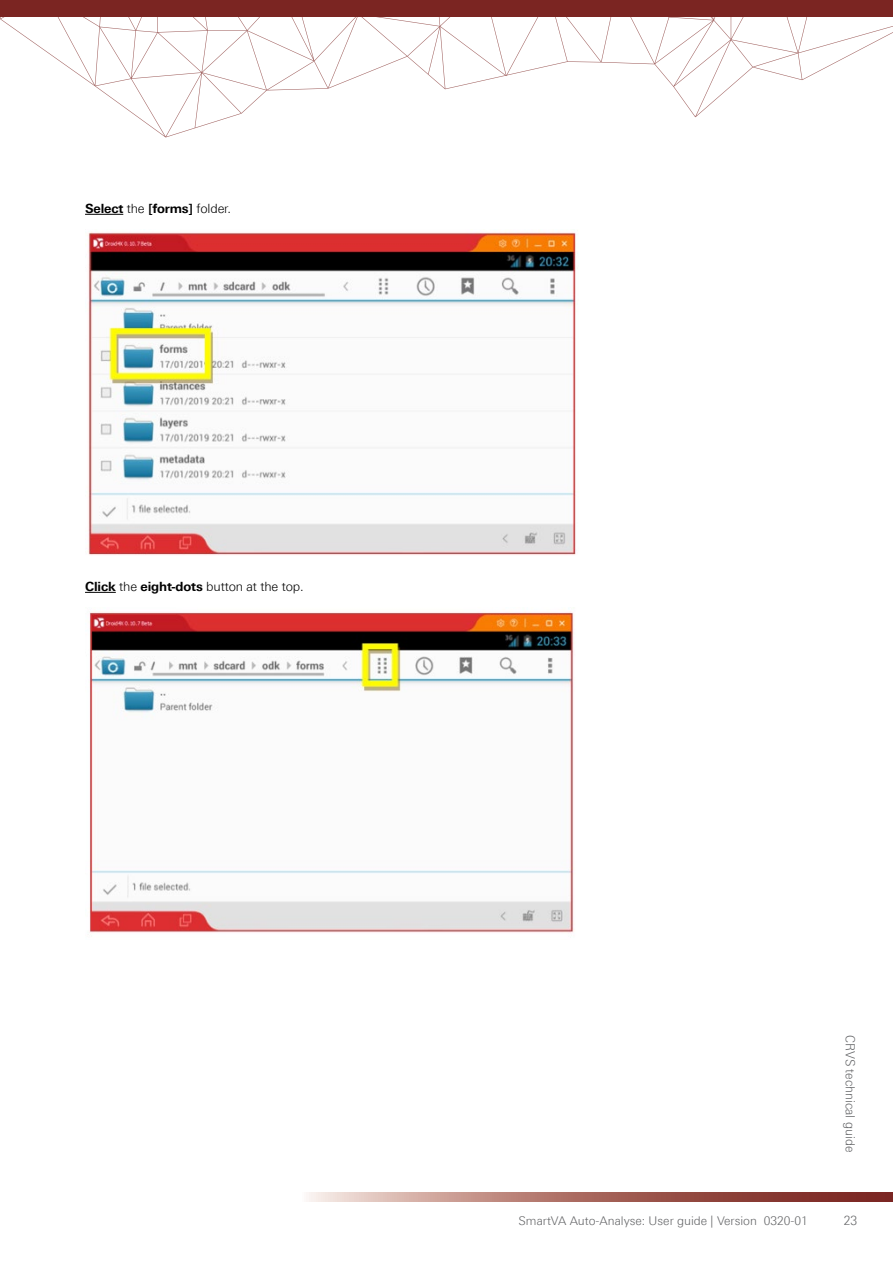
<style>
.page{position:relative;width:893px;height:1263px;background:#fff}
.page>*{position:absolute;margin:0;border:0;box-sizing:border-box;transform-origin:0 0}
.t1{font:300 12.75px "Linotype Univers 330";letter-spacing:-.01em;color:#000}
.t2{font:700 12.75px "Linotype Univers 630";letter-spacing:-.01em;color:#000}
.t3{font:300 12.75px "Linotype Univers 330";color:#636466;scale:.95 1}
.t4{font:300 12px "Linotype Univers 330";color:#636466}
.s1{font-family:"Linotype Univers 330";font-weight:300}
.s2{font-family:"Linotype Univers 630";font-weight:700}
</style>
<div class="page">
<svg style="left:0;top:17px;width:893px;height:120px"></svg>
<svg style="left:309px;top:1193px;width:584px;height:8px;background:#ac7068"></svg>
<div style="left:0;top:0;width:893px;height:17px;background:#7b2522"></div>
<hr style="left:85px;top:592px;width:31px;height:1px;background:#000">
<hr style="left:85px;top:214px;width:38px;height:1px;background:#000">
<img style="left:85px;top:232px;width:492px;height:323px">
<img style="left:89px;top:611px;width:485px;height:322px">
<p class="t2" style="left:85px;top:201px;width:148px">Select <span class="s1">the</span> [forms] <span class="s1">folder.</span></p>
<p class="t1" style="left:85px;top:579px;width:220px"><span class="s2">Click</span> the <span class="s2">eight-dots</span> button at the top.</p>
<p class="t4" style="left:519px;top:1213px;width:291px">SmartVA Auto-Analyse: User guide | Version 0320-01</p>
<p class="t3" style="left:858px;top:1035px;width:125px;rotate:90deg">CRVS technical guide</p>
<p class="t3" style="left:844px;top:1213px;width:16px">23</p>
</div>
